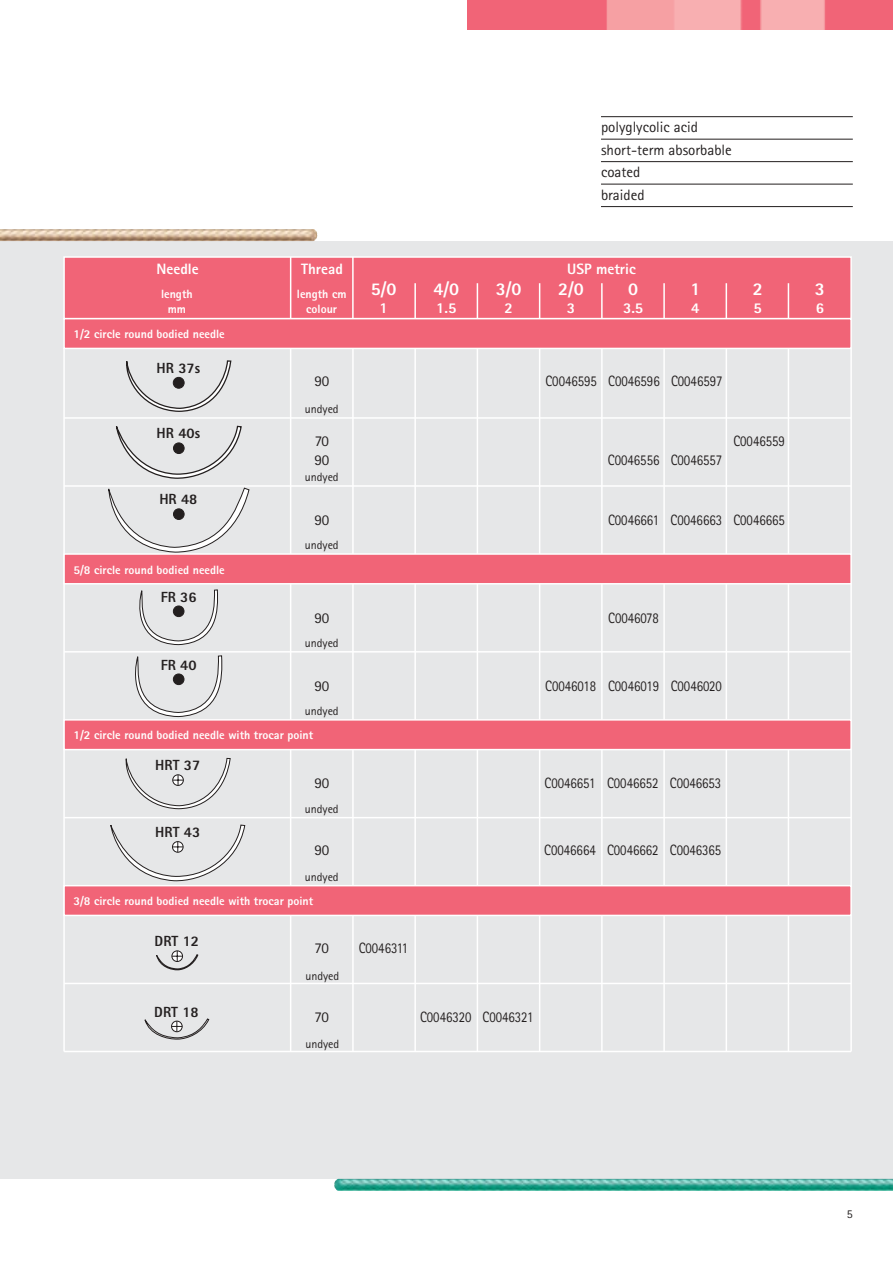
<style>
.page{position:relative;width:893px;height:1263px;background:#fff}
.page>*{position:absolute;margin:0;border:0;box-sizing:border-box;transform-origin:0 0}
.t1{font:800 18px "Rotis Sans Serif";color:#fff}
.t2{font:15px "Rotis Sans Serif";color:#231f1f;scale:.85 1}
.t3{font:15px/22.5px "Rotis Sans Serif";color:#231f1f}
.t4{font:800 15px "Rotis Sans Serif";color:#fff}
.t5{font:800 14.7px "Rotis Sans Serif";color:#231f1f}
.t6{font:800 12px/15.6px "Rotis Sans Serif";color:#fff;text-align:center}
.t7{font:12px "Rotis Sans Serif";color:#231f1f}
</style>
<div class="page">
<div style="left:0;top:241px;width:892px;height:938px;background:#e6e7e8"></div>
<img style="left:334px;top:1179px;width:558px;height:12px">
<img style="left:0;top:229px;width:317px;height:12px">
<hr style="left:601px;top:139px;width:251px;height:1px;background:#231f1f">
<hr style="left:601px;top:161px;width:251px;height:1px;background:#231f1f">
<hr style="left:601px;top:184px;width:251px;height:1px;background:#231f1f">
<hr style="left:601px;top:206px;width:251px;height:1px;background:#231f1f">
<hr style="left:601px;top:116px;width:251px;height:1px;background:#231f1f">
<img style="left:467px;top:0;width:425px;height:30px">
<hr style="left:64px;top:417px;width:787px;height:2px;background:#fff">
<hr style="left:414px;top:348px;width:2px;height:704px;background:#fff">
<hr style="left:476px;top:348px;width:2px;height:704px;background:#fff">
<hr style="left:539px;top:348px;width:1px;height:704px;background:#fff">
<hr style="left:601px;top:348px;width:1px;height:704px;background:#fff">
<hr style="left:663px;top:348px;width:1px;height:704px;background:#fff">
<hr style="left:725px;top:348px;width:2px;height:704px;background:#fff">
<hr style="left:352px;top:348px;width:1px;height:704px;background:#fff">
<hr style="left:290px;top:348px;width:1px;height:704px;background:#fff">
<hr style="left:787px;top:348px;width:2px;height:704px;background:#fff">
<hr style="left:63px;top:348px;width:2px;height:704px;background:#fff">
<hr style="left:850px;top:348px;width:1px;height:704px;background:#fff">
<hr style="left:64px;top:485px;width:787px;height:2px;background:#fff">
<hr style="left:64px;top:651px;width:787px;height:2px;background:#fff">
<svg style="left:116px;top:360px;width:126px;height:119px"></svg>
<svg style="left:108px;top:487px;width:141px;height:66px"></svg>
<div style="left:63px;top:256px;width:788px;height:63px;background:#f16477;border:2px solid #fff"></div>
<hr style="left:414px;top:283px;width:2px;height:36px;background:#fff">
<hr style="left:476px;top:283px;width:2px;height:36px;background:#fff">
<hr style="left:539px;top:283px;width:1px;height:36px;background:#fff">
<hr style="left:601px;top:283px;width:1px;height:36px;background:#fff">
<hr style="left:663px;top:283px;width:1px;height:36px;background:#fff">
<hr style="left:725px;top:283px;width:2px;height:36px;background:#fff">
<hr style="left:290px;top:257px;width:1px;height:62px;background:#fff">
<hr style="left:352px;top:257px;width:1px;height:62px;background:#fff">
<hr style="left:787px;top:283px;width:2px;height:36px;background:#fff">
<svg style="left:139px;top:589px;width:79px;height:56px"></svg>
<div style="left:173px;top:606px;width:11px;height:11px;background:#231f1f;border:1px solid #231f1f;border-radius:50%"></div>
<svg style="left:135px;top:655px;width:88px;height:62px"></svg>
<div style="left:173px;top:674px;width:11px;height:11px;background:#231f1f;border:1px solid #231f1f;border-radius:50%"></div>
<div style="left:63px;top:553px;width:788px;height:32px;background:#f16477;border:2px solid #fff"></div>
<div style="left:63px;top:318px;width:788px;height:31px;background:#f16477;border:2px solid #fff"></div>
<svg style="left:110px;top:824px;width:135px;height:57px"></svg>
<svg style="left:125px;top:757px;width:106px;height:52px"></svg>
<svg style="left:156px;top:951px;width:42px;height:19px"></svg>
<svg style="left:144px;top:1018px;width:65px;height:22px"></svg>
<div style="left:63px;top:719px;width:788px;height:31px;background:#f16477;border:2px solid #fff"></div>
<div style="left:63px;top:885px;width:788px;height:31px;background:#f16477;border:2px solid #fff"></div>
<hr style="left:64px;top:817px;width:787px;height:1px;background:#fff">
<hr style="left:64px;top:983px;width:787px;height:1px;background:#fff">
<hr style="left:64px;top:1051px;width:787px;height:1px;background:#fff">
<p class="t3" style="left:601px;top:117px;width:132px">polyglycolic acid short-term absorbable coated<br>braided</p>
<p class="t4" style="left:156px;top:264px;width:44px">Needle</p>
<p class="t4" style="left:567px;top:264px;width:70px">USP metric</p>
<p class="t4" style="left:301px;top:264px;width:43px">Thread</p>
<p class="t6" style="left:161px;top:287px;width:33px">length mm</p>
<p class="t6" style="left:297px;top:287px;width:51px">length cm colour</p>
<p class="t6" style="left:73px;top:328px;width:153px">1/2 circle round bodied needle</p>
<p class="t5" style="left:156px;top:363px;width:45px">HR 37s</p>
<p class="t1" style="left:371px;top:282px;width:27px">5/0</p>
<p class="t4" style="left:379px;top:302px;width:10px">1</p>
<p class="t1" style="left:433px;top:282px;width:27px">4/0</p>
<p class="t4" style="left:436px;top:302px;width:22px">1.5</p>
<p class="t1" style="left:495px;top:282px;width:27px">3/0</p>
<p class="t4" style="left:504px;top:302px;width:10px">2</p>
<p class="t1" style="left:558px;top:282px;width:27px">2/0</p>
<p class="t4" style="left:566px;top:302px;width:10px">3</p>
<p class="t1" style="left:628px;top:282px;width:12px">0</p>
<p class="t4" style="left:623px;top:302px;width:22px">3.5</p>
<p class="t1" style="left:690px;top:282px;width:12px">1</p>
<p class="t4" style="left:691px;top:302px;width:10px">4</p>
<p class="t5" style="left:157px;top:428px;width:45px">HR 40s</p>
<p class="t5" style="left:159px;top:494px;width:40px">HR 48</p>
<p class="t3" style="left:314px;top:371px;width:16px">90</p>
<p class="t7" style="left:305px;top:404px;width:35px">undyed</p>
<p class="t3" style="left:314px;top:432px;width:16px;line-height:19.5px">70<br>90</p>
<p class="t7" style="left:305px;top:473px;width:35px">undyed</p>
<p class="t2" style="left:545px;top:376px;width:210px">C0046595 C0046596 C0046597</p>
<p class="t2" style="left:608px;top:454px;width:136px">C0046556 C0046557</p>
<p class="t1" style="left:752px;top:282px;width:12px">2</p>
<p class="t4" style="left:753px;top:302px;width:10px">5</p>
<p class="t2" style="left:733px;top:435px;width:62px">C0046559</p>
<p class="t6" style="left:73px;top:563px;width:153px">5/8 circle round bodied needle</p>
<p class="t5" style="left:161px;top:592px;width:37px">FR 36</p>
<p class="t5" style="left:161px;top:659px;width:37px">FR 40</p>
<p class="t3" style="left:314px;top:510px;width:16px">90</p>
<p class="t7" style="left:305px;top:541px;width:35px">undyed</p>
<p class="t2" style="left:608px;top:514px;width:209px">C0046661 C0046663 C0046665</p>
<p class="t3" style="left:314px;top:608px;width:16px">90</p>
<p class="t2" style="left:608px;top:612px;width:61px">C0046078</p>
<p class="t7" style="left:305px;top:639px;width:35px">undyed</p>
<p class="t3" style="left:314px;top:676px;width:16px">90</p>
<p class="t2" style="left:608px;top:680px;width:135px">C0046019 C0046020</p>
<p class="t7" style="left:305px;top:707px;width:35px">undyed</p>
<p class="t2" style="left:545px;top:680px;width:62px">C0046018</p>
<p class="t6" style="left:73px;top:729px;width:241px">1/2 circle round bodied needle with trocar point</p>
<p class="t5" style="left:155px;top:760px;width:46px">HRT 37</p>
<p class="t5" style="left:155px;top:827px;width:46px">HRT 43</p>
<p class="t3" style="left:314px;top:773px;width:16px">90</p>
<p class="t2" style="left:544px;top:778px;width:209px">C0046651 C0046652 C0046653</p>
<p class="t7" style="left:305px;top:805px;width:35px">undyed</p>
<p class="t3" style="left:314px;top:840px;width:16px">90</p>
<p class="t2" style="left:544px;top:845px;width:210px">C0046664 C0046662 C0046365</p>
<p class="t7" style="left:305px;top:873px;width:35px">undyed</p>
<p class="t6" style="left:73px;top:895px;width:241px">3/8 circle round bodied needle with trocar point</p>
<p class="t5" style="left:155px;top:936px;width:46px">DRT 12</p>
<p class="t5" style="left:154px;top:1007px;width:46px">DRT 18</p>
<p class="t3" style="left:314px;top:938px;width:16px">70</p>
<p class="t2" style="left:359px;top:942px;width:60px">C0046311</p>
<p class="t7" style="left:305px;top:972px;width:35px">undyed</p>
<p class="t3" style="left:314px;top:1007px;width:16px">70</p>
<p class="t2" style="left:420px;top:1012px;width:135px">C0046320 C0046321</p>
<p class="t7" style="left:305px;top:1040px;width:35px">undyed</p>
<p class="t1" style="left:814px;top:282px;width:12px">3</p>
<p class="t4" style="left:815px;top:302px;width:10px">6</p>
<p class="t7" style="left:846px;top:1210px;width:7px">5</p>
</div>
